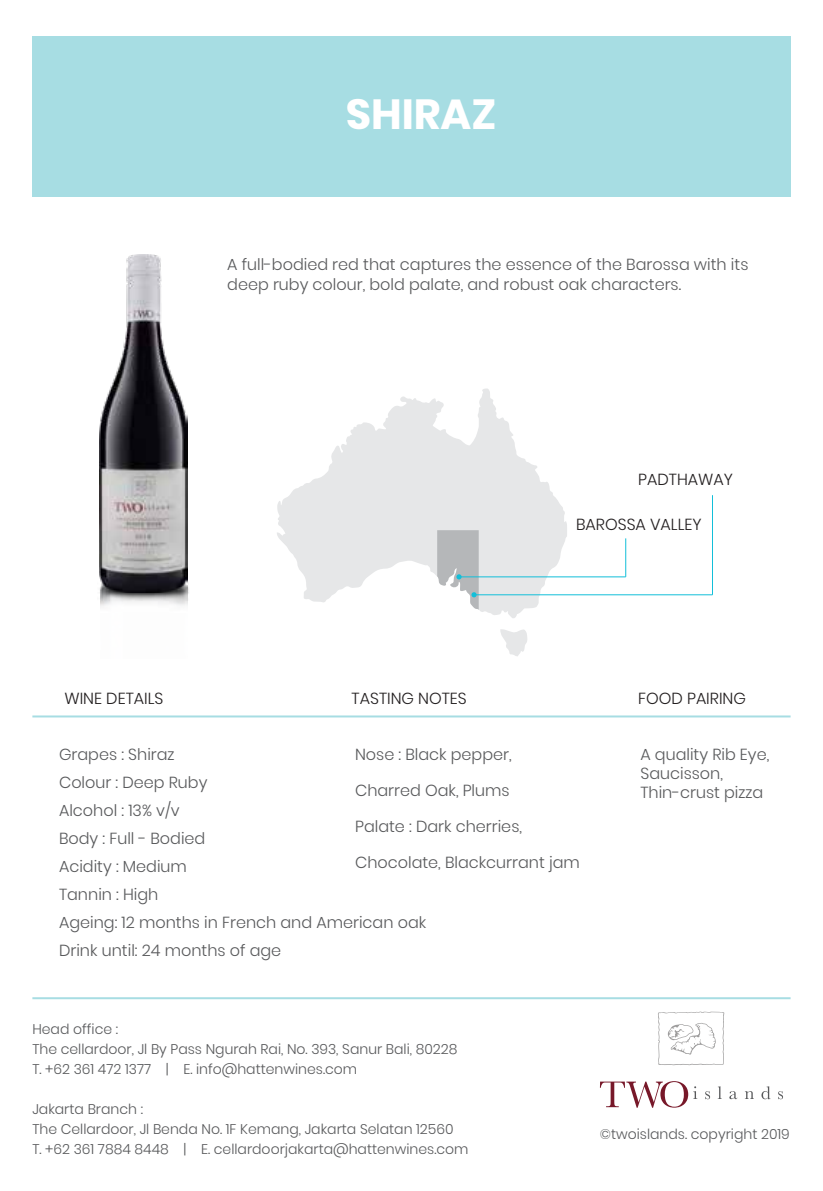
<style>
.page{position:relative;width:823px;height:1191px;background:#fff}
.page>*{position:absolute;margin:0;border:0;box-sizing:border-box;transform-origin:0 0}
.t1{font:700 42px "Poppins";color:#fff}
.t2{font:300 16px/28px "Poppins";color:#58595b}
.t3{font:300 16px "Poppins";color:#231f20}
.t4{font:300 14px/20px "Poppins";color:#58595b}
</style>
<div class="page">
<svg style="left:277px;top:388px;width:289px;height:230px;fill:#e6e7e8"></svg>
<svg style="left:500px;top:629px;width:27px;height:27px"></svg>
<hr style="left:474px;top:594px;width:238px;height:1px;background:#12bfd9">
<hr style="left:711px;top:495px;width:1px;height:100px;background:#12bfd9">
<svg style="left:437px;top:530px;width:41px;height:88px"></svg>
<hr style="left:460px;top:576px;width:165px;height:1px;background:#12bfd9">
<hr style="left:625px;top:538px;width:1px;height:39px;background:#12bfd9">
<div style="left:32px;top:37px;width:758px;height:160px;background:#a7dde3"></div>
<hr style="left:32px;top:715px;width:758px;height:2px;background:#a7dde3">
<hr style="left:32px;top:997px;width:758px;height:2px;background:#a7dde3">
<svg style="left:599px;top:1081px;width:98px;height:26px"></svg>
<svg style="left:705px;top:1091px;width:4px;height:8px"></svg>
<svg style="left:717px;top:1086px;width:4px;height:13px"></svg>
<svg style="left:729px;top:1091px;width:7px;height:8px"></svg>
<svg style="left:745px;top:1091px;width:8px;height:8px"></svg>
<svg style="left:761px;top:1086px;width:9px;height:13px"></svg>
<svg style="left:778px;top:1091px;width:4px;height:8px"></svg>
<svg style="left:658px;top:1011px;width:66px;height:54px"></svg>
<img style="left:100px;top:580px;width:89px;height:20px">
<img style="left:100px;top:255px;width:87px;height:338px">
<h1 class="t1" style="left:345px;top:90px;width:152px">SHIRAZ</h1>
<p class="t2" style="left:227px;top:254px;width:522px;line-height:20px">A full-bodied red that captures the essence of the Barossa with its deep ruby colour, bold palate, and robust oak characters.</p>
<p class="t3" style="left:638px;top:470px;width:96px">PADTHAWAY</p>
<p class="t3" style="left:576px;top:515px;width:127px">BAROSSA VALLEY</p>
<p class="t3" style="left:64px;top:689px;width:100px">WINE DETAILS</p>
<p class="t3" style="left:351px;top:689px;width:117px">TASTING NOTES</p>
<p class="t3" style="left:637px;top:689px;width:109px">FOOD PAIRING</p>
<p class="t2" style="left:59px;top:740px;width:368px">Grapes : Shiraz<br>Colour : Deep Ruby<br>Alcohol : 13% v/v<br>Body : Full - Bodied<br>Acidity : Medium<br>Tannin : High<br>Ageing: 12 months in French and American oak<br>Drink until: 24 months of age</p>
<p class="t2" style="left:355px;top:740px;width:158px">Nose : Black pepper,</p>
<p class="t2" style="left:355px;top:776px;width:156px">Charred Oak, Plums</p>
<p class="t2" style="left:355px;top:812px;width:168px">Palate : Dark cherries,</p>
<p class="t2" style="left:355px;top:848px;width:226px">Chocolate, Blackcurrant jam</p>
<p class="t2" style="left:640px;top:744px;width:130px;line-height:19.2px">A quality Rib Eye,<br>Saucisson,<br>Thin-crust pizza</p>
<p class="t4" style="left:32px;top:1019px;width:426px">Head office :<br>The cellardoor, Jl By Pass Ngurah Rai, No. 393, Sanur Bali, 80228<br>T. +62 361 472 1377 | E. info@hattenwines.com</p>
<p class="t4" style="left:32px;top:1099px;width:437px">Jakarta Branch :<br>The Cellardoor, Jl Benda No. 1F Kemang, Jakarta Selatan 12560<br>T. +62 361 7884 8448 | E. cellardoorjakarta@hattenwines.com</p>
<p class="t4" style="left:599px;top:1124px;width:191px">©twoislands. copyright 2019</p>
</div>
